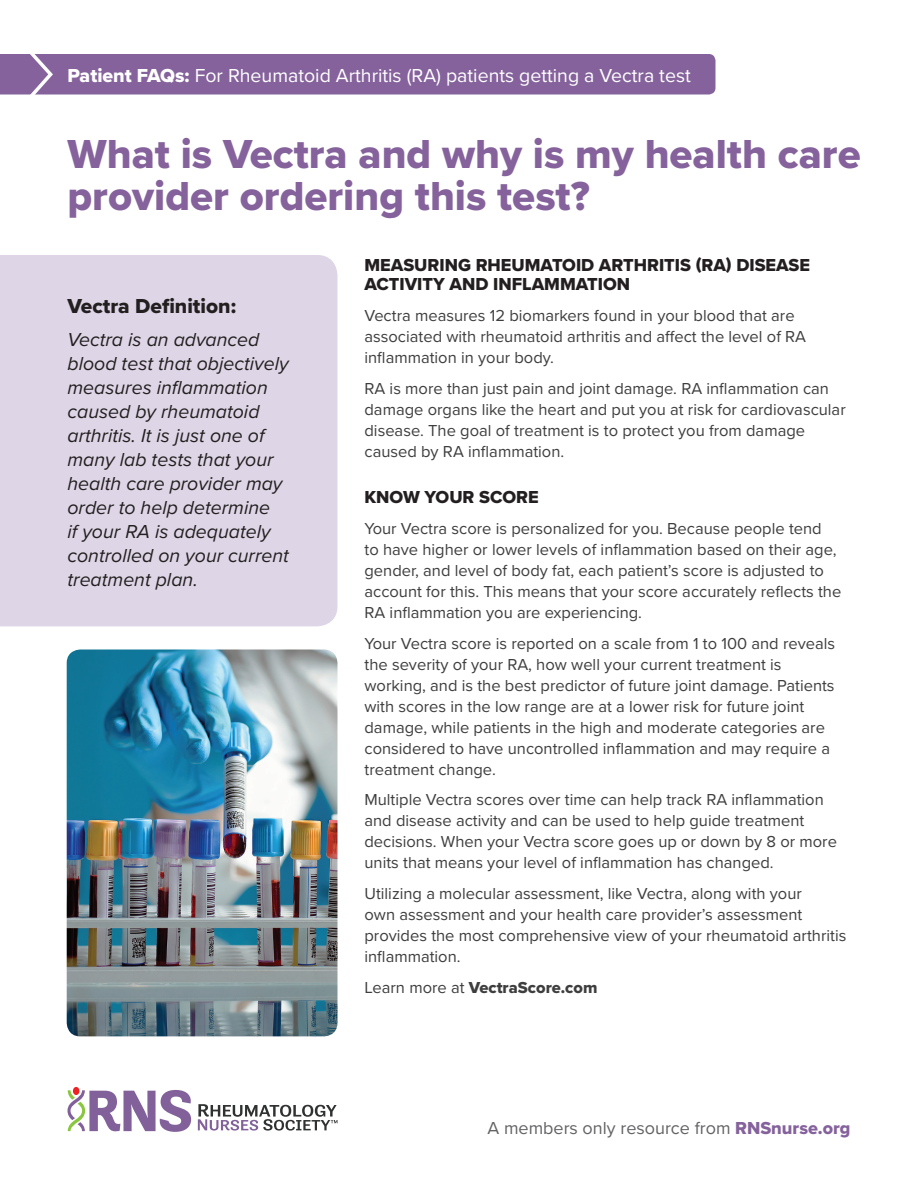
<style>
.page{position:relative;width:918px;height:1188px;background:#fff}
.page>*{position:absolute;margin:0;border:0;box-sizing:border-box;transform-origin:0 0}
.t1{font:42px/42px "Proxima Nova Extrabld";color:#85629c}
.t2{font:21px "Proxima Nova Extrabld";color:#231f20}
.t3{font:italic 19.5px/24px "Proxima Nova";color:#231f20}
.t4{font:19.5px "Proxima Nova";color:#fff}
.t5{font:18px/19.5px "Proxima Nova Extrabld";color:#231f20}
.t6{font:18px "Proxima Nova";color:#636366}
.t7{font:16.5px/21px "Proxima Nova";color:#3e3e3f}
.t8{font:16.5px "Proxima Nova Extrabld";color:#3e3e3f}
.s1{font-family:"Proxima Nova Extrabld"}
.s2{font-family:"Proxima Nova"}
.s3{font-family:"Proxima Nova Extrabld";color:#85629c}
</style>
<div class="page">
<img style="left:67px;top:650px;width:271px;height:386px">
<div style="left:0;top:255px;width:338px;height:371px;background:#ded6e6"></div>
<div style="left:73px;top:1087px;width:6px;height:8px;background:#ee2123;border-radius:50%"></div>
<svg style="left:68px;top:1090px;width:124px;height:42px"></svg>
<svg style="left:198px;top:1104px;width:139px;height:27px"></svg>
<div style="left:0;top:54px;width:716px;height:41px;background:#85629c"></div>
<p class="t4" style="left:68px;top:61px;width:625px"><span class="s1">Patient FAQs:</span> For Rheumatoid Arthritis (RA) patients getting a Vectra test</p>
<p class="t1" style="left:68px;top:133px;width:795px">What is Vectra and why is my health care provider ordering this test?</p>
<p class="t2" style="left:68px;top:291px;width:170px">Vectra Definition:</p>
<p class="t3" style="left:68px;top:327px;width:223px">Vectra is an advanced blood test that objectively measures inflammation caused by rheumatoid arthritis. It is just one of many lab tests that your health care provider may order to help determine<br>if your RA is adequately controlled on your current treatment plan.</p>
<p class="t5" style="left:364px;top:255px;width:447px">MEASURING RHEUMATOID ARTHRITIS (RA) DISEASE<br>ACTIVITY AND INFLAMMATION</p>
<p class="t7" style="left:364px;top:304px;width:443px">Vectra measures 12 biomarkers found in your blood that are associated with rheumatoid arthritis and affect the level of RA inflammation in your body.</p>
<p class="t7" style="left:364px;top:377px;width:483px">RA is more than just pain and joint damage. RA inflammation can damage organs like the heart and put you at risk for cardiovascular disease. The goal of treatment is to protect you from damage caused by RA inflammation.</p>
<p class="t5" style="left:364px;top:487px;width:176px">KNOW YOUR SCORE</p>
<p class="t7" style="left:364px;top:517px;width:478px">Your Vectra score is personalized for you. Because people tend<br>to have higher or lower levels of inflammation based on their age, gender, and level of body fat, each patient’s score is adjusted to account for this. This means that your score accurately reflects the RA inflammation you are experiencing.</p>
<p class="t7" style="left:364px;top:632px;width:472px">Your Vectra score is reported on a scale from 1 to 100 and reveals the severity of your RA, how well your current treatment is working, and is the best predictor of future joint damage. Patients with scores in the low range are at a lower risk for future joint damage, while patients in the high and moderate categories are considered to have uncontrolled inflammation and may require a treatment change.</p>
<p class="t7" style="left:364px;top:789px;width:474px">Multiple Vectra scores over time can help track RA inflammation and disease activity and can be used to help guide treatment decisions. When your Vectra score goes up or down by 8 or more units that means your level of inflammation has changed.</p>
<p class="t7" style="left:364px;top:882px;width:483px">Utilizing a molecular assessment, like Vectra, along with your<br>own assessment and your health care provider’s assessment provides the most comprehensive view of your rheumatoid arthritis inflammation.</p>
<p class="t8" style="left:364px;top:975px;width:234px"><span class="s2">Learn more at</span> VectraScore.com</p>
<p class="t6" style="left:488px;top:1115px;width:364px">A members only resource from <span class="s3">RNSnurse.org</span></p>
</div>
